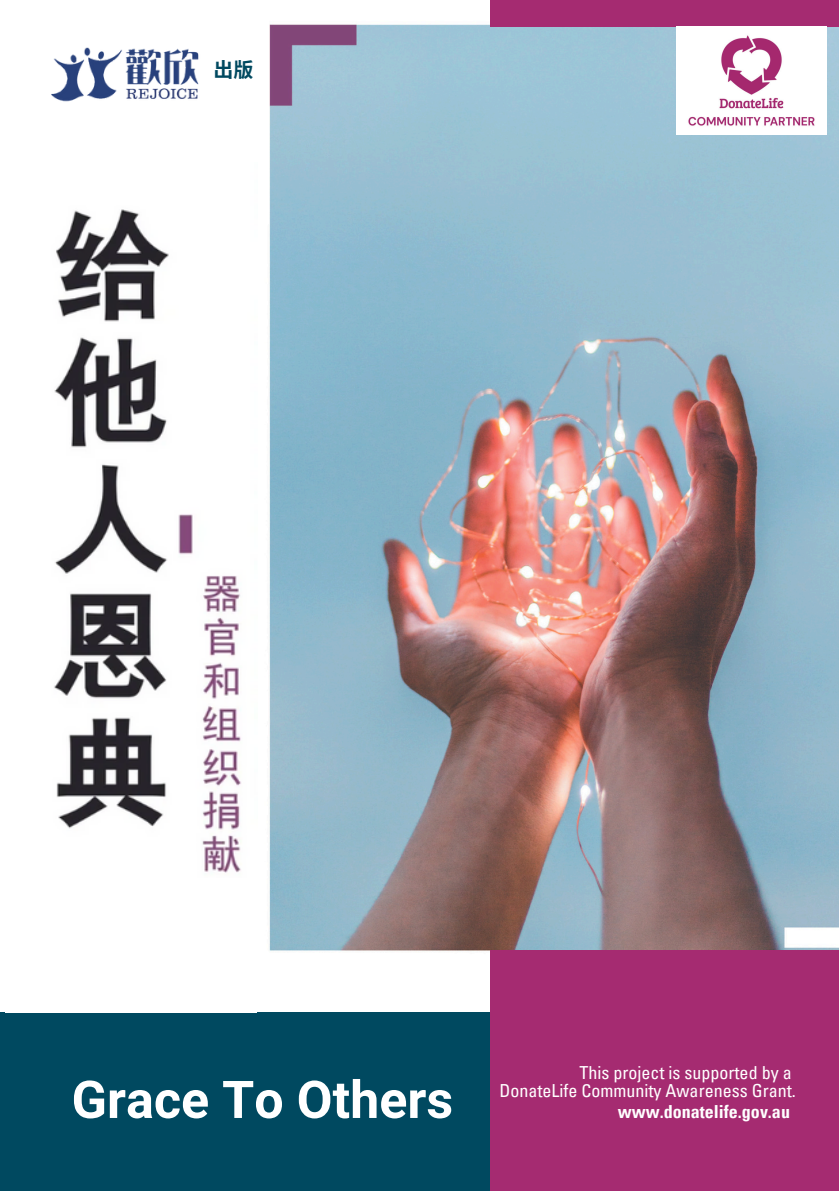
<style>
.page{position:relative;width:839px;height:1191px;background:#fff}
.page>*{position:absolute;margin:0;border:0;box-sizing:border-box;transform-origin:0 0}
.t1{font:700 52px "Mardoto";color:#fff}
.t2{font:700 20px "Noto Sans CJ Ksc";color:#004960}
.t3{font:condensed 18px "Univers LT Pro";color:#fff}
.t4{font:700 condensed 18px "Univers LT Pro";color:#fff}
</style>
<div class="page">
<img style="left:269px;top:24px;width:569px;height:927px">
<div style="left:0;top:1012px;width:562px;height:179px;background:#004960"></div>
<div style="left:489px;top:950px;width:349px;height:241px;background:#a52b71"></div>
<img style="left:51px;top:47px;width:148px;height:55px">
<div style="left:489px;top:0;width:349px;height:27px;background:#a52b71"></div>
<img style="left:676px;top:27px;width:150px;height:108px">
<img style="left:54px;top:209px;width:187px;height:664px">
<p class="t2" style="left:213px;top:54px;width:41px">出版</p>
<p class="t1" style="left:72px;top:1070px;width:383px">Grace To Others</p>
<h2 class="t3" style="left:579px;top:1066px;width:213px">This project is supported by a</h2>
<p class="t3" style="left:499px;top:1084px;width:297px">DonateLife Community Awareness Grant.</p>
<h1 class="t4" style="left:618px;top:1105px;width:174px">www.donatelife.gov.au</h1>
</div>
